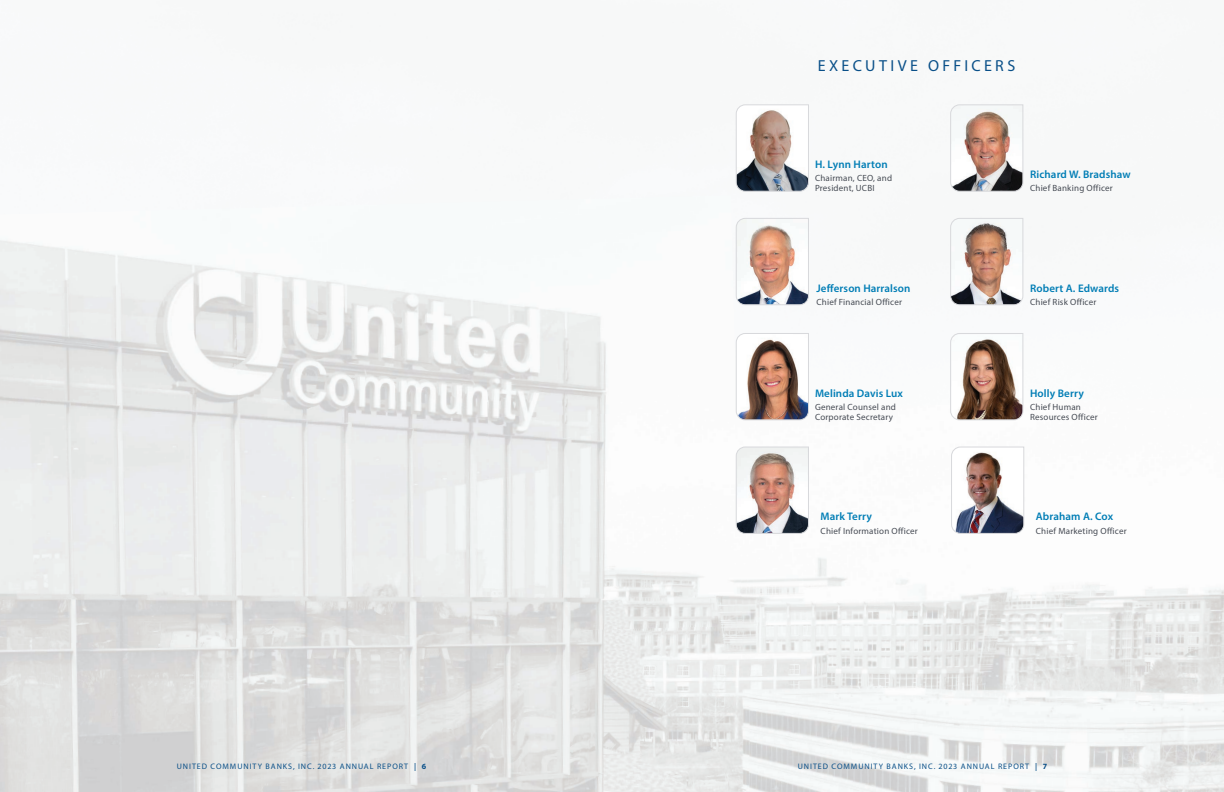
<style>
.page{position:relative;width:1224px;height:792px;background:#fff}
.page>*{position:absolute;margin:0;border:0;box-sizing:border-box;transform-origin:0 0}
.t1{font:16px "Pmkcfx Myriad Pro";letter-spacing:.215em;color:#094f88}
.t2{font:600 11px "Sjmffn Myriad Pro";letter-spacing:.01em;color:#007db5}
.t3{font:9px/10px "Pmkcfx Myriad Pro";letter-spacing:.02em;color:#464b54}
.t4{font:8px "Pmkcfx Myriad Pro";letter-spacing:.12em;color:#094f88}
.t5{font:600 8px "Sjmffn Myriad Pro";color:#094f88}
.s1{font-family:"Sjmffn Myriad Pro";font-weight:600}
.s2{font-family:"Jsvrbb Myriad Pro";font-weight:700}
</style>
<div class="page">
<img style="left:285px;top:632px;width:279px;height:160px">
<img style="left:564px;top:626px;width:285px;height:166px">
<img style="left:0;top:240px;width:233px;height:183px">
<img style="left:233px;top:270px;width:249px;height:153px">
<img style="left:482px;top:301px;width:125px;height:116px">
<img style="left:735px;top:191px;width:245px;height:219px">
<img style="left:980px;top:182px;width:44px;height:216px">
<img style="left:0;top:423px;width:239px;height:215px">
<img style="left:239px;top:417px;width:255px;height:222px">
<img style="left:488px;top:410px;width:255px;height:222px">
<img style="left:737px;top:404px;width:248px;height:222px">
<img style="left:985px;top:398px;width:239px;height:217px">
<img style="left:950px;top:218px;width:73px;height:87px">
<img style="left:736px;top:218px;width:73px;height:87px">
<svg style="left:736px;top:105px;width:73px;height:86px"></svg>
<img style="left:950px;top:105px;width:73px;height:86px">
<img style="left:736px;top:333px;width:73px;height:87px">
<img style="left:736px;top:447px;width:73px;height:87px">
<img style="left:951px;top:447px;width:73px;height:87px">
<svg style="left:950px;top:333px;width:73px;height:87px"></svg>
<img style="left:0;top:638px;width:285px;height:154px">
<img style="left:849px;top:615px;width:284px;height:177px">
<img style="left:1133px;top:613px;width:91px;height:179px">
<h1 class="t1" style="left:818px;top:55px;width:199px">EXECUTIVE OFFICERS</h1>
<p class="t2" style="left:815px;top:158px;width:74px">H. Lynn Harton</p>
<p class="t3" style="left:815px;top:173px;width:79px">Chairman, CEO, and<br>President, UCBI</p>
<p class="t2" style="left:1030px;top:168px;width:102px">Richard W. Bradshaw</p>
<p class="t3" style="left:1030px;top:183px;width:84px">Chief Banking Officer</p>
<p class="t2" style="left:816px;top:281px;width:96px">Jefferson Harralson</p>
<p class="t3" style="left:816px;top:297px;width:87px">Chief Financial Officer</p>
<p class="t2" style="left:815px;top:386px;width:90px">Melinda Davis Lux</p>
<p class="t3" style="left:815px;top:402px;width:82px">General Counsel and<br>Corporate Secretary</p>
<p class="t2" style="left:1030px;top:281px;width:91px">Robert A. Edwards</p>
<p class="t3" style="left:1030px;top:297px;width:68px">Chief Risk Officer</p>
<p class="t2" style="left:1030px;top:386px;width:55px">Holly Berry</p>
<p class="t3" style="left:1030px;top:402px;width:69px">Chief Human<br>Resources Officer</p>
<p class="t2" style="left:821px;top:510px;width:53px">Mark Terry</p>
<p class="t3" style="left:821px;top:525px;width:99px">Chief Information Officer</p>
<p class="t2" style="left:1036px;top:510px;width:79px">Abraham A. Cox</p>
<p class="t3" style="left:1036px;top:525px;width:92px">Chief Marketing Officer</p>
<p class="t4" style="left:177px;top:761px;width:233px">UNITED COMMUNITY BANKS, INC. 2023 ANNUAL REPORT</p>
<p class="t4" style="left:798px;top:761px;width:251px">UNITED COMMUNITY BANKS, INC. 2023 ANNUAL REPORT <span class="s1">|</span> <span class="s2">7</span></p>
<p class="t5" style="left:414px;top:761px;width:14px">| <span class="s2">6</span></p>
</div>
